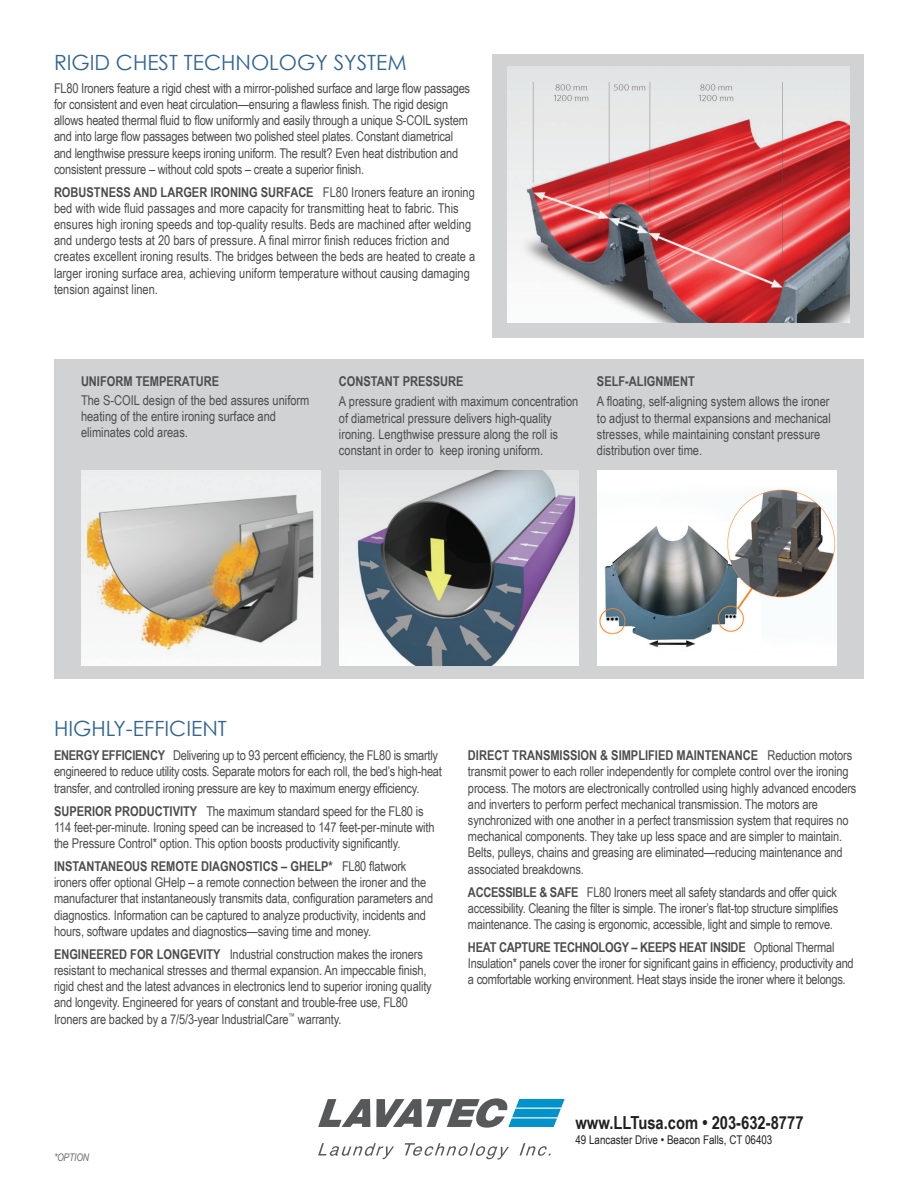
<style>
.page{position:relative;width:918px;height:1188px;background:#fff}
.page>*{position:absolute;margin:0;border:0;box-sizing:border-box;transform-origin:0 0}
.t1{font:21px "Century Gothic";color:#316493}
.t2{font:700 18px "Arial Narrow";color:#231f20}
.t3{font:13.5px/16.2px "Arial Narrow";letter-spacing:-.01em;color:#4b4c4d}
.t4{font:700 13.5px "Arial Narrow";color:#4b4c4d}
.t5{font:12px "Arial Narrow";color:#231f20}
.t6{font:italic 10.5px "Arial Narrow";letter-spacing:-.02em;color:#6c6d70}
.s1{font-weight:700}
</style>
<div class="page">
<svg style="left:318px;top:1099px;width:52px;height:28px"></svg>
<svg style="left:376px;top:1098px;width:189px;height:30px"></svg>
<svg style="left:318px;top:1143px;width:76px;height:16px"></svg>
<svg style="left:520px;top:1143px;width:31px;height:13px"></svg>
<svg style="left:405px;top:1143px;width:104px;height:17px"></svg>
<div style="left:54px;top:359px;width:810px;height:320px;background:#d1d2d4"></div>
<img style="left:81px;top:470px;width:240px;height:195px">
<img style="left:339px;top:470px;width:240px;height:195px">
<div style="left:493px;top:54px;width:371px;height:284px;background:#d1d2d4"></div>
<img style="left:507px;top:66px;width:343px;height:257px">
<img style="left:597px;top:470px;width:240px;height:195px">
<h1 class="t1" style="left:54px;top:49px;width:354px">RIGID CHEST TECHNOLOGY SYSTEM</h1>
<p class="t3" style="left:54px;top:79px;width:418px">FL80 Ironers feature a rigid chest with a mirror-polished surface and large flow passages for consistent and even heat circulation—ensuring a flawless finish. The rigid design allows heated thermal fluid to flow uniformly and easily through a unique S-COIL system and into large flow passages between two polished steel plates. Constant diametrical and lengthwise pressure keeps ironing uniform. The result? Even heat distribution and consistent pressure – without cold spots – create a superior finish.</p>
<p class="t3" style="left:54px;top:183px;width:423px"><span class="s1">ROBUSTNESS AND LARGER IRONING SURFACE</span> FL80 Ironers feature an ironing bed with wide fluid passages and more capacity for transmitting heat to fabric. This ensures high ironing speeds and top-quality results. Beds are machined after welding and undergo tests at 20 bars of pressure. A final mirror finish reduces friction and creates excellent ironing results. The bridges between the beds are heated to create a larger ironing surface area, achieving uniform temperature without causing damaging tension against linen.</p>
<p class="t4" style="left:81px;top:371px;width:140px">UNIFORM TEMPERATURE</p>
<p class="t3" style="left:81px;top:392px;width:230px">The S-COIL design of the bed assures uniform heating of the entire ironing surface and eliminates cold areas.</p>
<p class="t4" style="left:339px;top:371px;width:126px">CONSTANT PRESSURE</p>
<p class="t3" style="left:339px;top:393px;width:241px">A pressure gradient with maximum concentration of diametrical pressure delivers high-quality ironing. Lengthwise pressure along the roll is constant in order to keep ironing uniform.</p>
<p class="t4" style="left:597px;top:371px;width:99px">SELF-ALIGNMENT</p>
<p class="t3" style="left:597px;top:393px;width:235px">A floating, self-aligning system allows the ironer to adjust to thermal expansions and mechanical stresses, while maintaining constant pressure distribution over time.</p>
<h1 class="t1" style="left:54px;top:715px;width:174px">HIGHLY-EFFICIENT</h1>
<p class="t3" style="left:54px;top:747px;width:389px"><span class="s1">ENERGY EFFICIENCY</span> Delivering up to 93 percent efficiency, the FL80 is smartly engineered to reduce utility costs. Separate motors for each roll, the bed’s high-heat transfer, and controlled ironing pressure are key to maximum energy efficiency.</p>
<p class="t3" style="left:54px;top:802px;width:382px"><span class="s1">SUPERIOR PRODUCTIVITY</span> The maximum standard speed for the FL80 is<br>114 feet-per-minute. Ironing speed can be increased to 147 feet-per-minute with the Pressure Control* option. This option boosts productivity significantly.</p>
<p class="t3" style="left:54px;top:858px;width:381px"><span class="s1">INSTANTANEOUS REMOTE DIAGNOSTICS – GHELP*</span> FL80 flatwork ironers offer optional GHelp – a remote connection between the ironer and the manufacturer that instantaneously transmits data, configuration parameters and diagnostics. Information can be captured to analyze productivity, incidents and hours, software updates and diagnostics—saving time and money.</p>
<p class="t3" style="left:54px;top:945px;width:379px"><span class="s1">ENGINEERED FOR LONGEVITY</span> Industrial construction makes the ironers resistant to mechanical stresses and thermal expansion. An impeccable finish, rigid chest and the latest advances in electronics lend to superior ironing quality and longevity. Engineered for years of constant and trouble-free use, FL80<br>Ironers are backed by a 7/5/3-year IndustrialCare<sup>™</sup> warranty.</p>
<p class="t3" style="left:468px;top:747px;width:390px"><span class="s1">DIRECT TRANSMISSION &amp; SIMPLIFIED MAINTENANCE</span> Reduction motors transmit power to each roller independently for complete control over the ironing process. The motors are electronically controlled using highly advanced encoders and inverters to perform perfect mechanical transmission. The motors are synchronized with one another in a perfect transmission system that requires no mechanical components. They take up less space and are simpler to maintain.<br>Belts, pulleys, chains and greasing are eliminated—reducing maintenance and associated breakdowns.</p>
<p class="t3" style="left:468px;top:883px;width:372px;text-align:justify"><span class="s1">ACCESSIBLE &amp; SAFE</span> FL80 Ironers meet all safety standards and offer quick accessibility. Cleaning the filter is simple. The ironer’s flat-top structure simplifies maintenance. The casing is ergonomic, accessible, light and simple to remove.</p>
<p class="t3" style="left:468px;top:939px;width:387px"><span class="s1">HEAT CAPTURE TECHNOLOGY – KEEPS HEAT INSIDE</span> Optional Thermal<br>Insulation* panels cover the ironer for significant gains in efficiency, productivity and a comfortable working environment. Heat stays inside the ironer where it belongs.</p>
<p class="t6" style="left:54px;top:1150px;width:37px">*OPTION</p>
<h2 class="t2" style="left:576px;top:1109px;width:230px">www.LLTusa.com • 203-632-8777</h2>
<p class="t5" style="left:576px;top:1131px;width:198px">49 Lancaster Drive • Beacon Falls, CT 06403</p>
</div>
